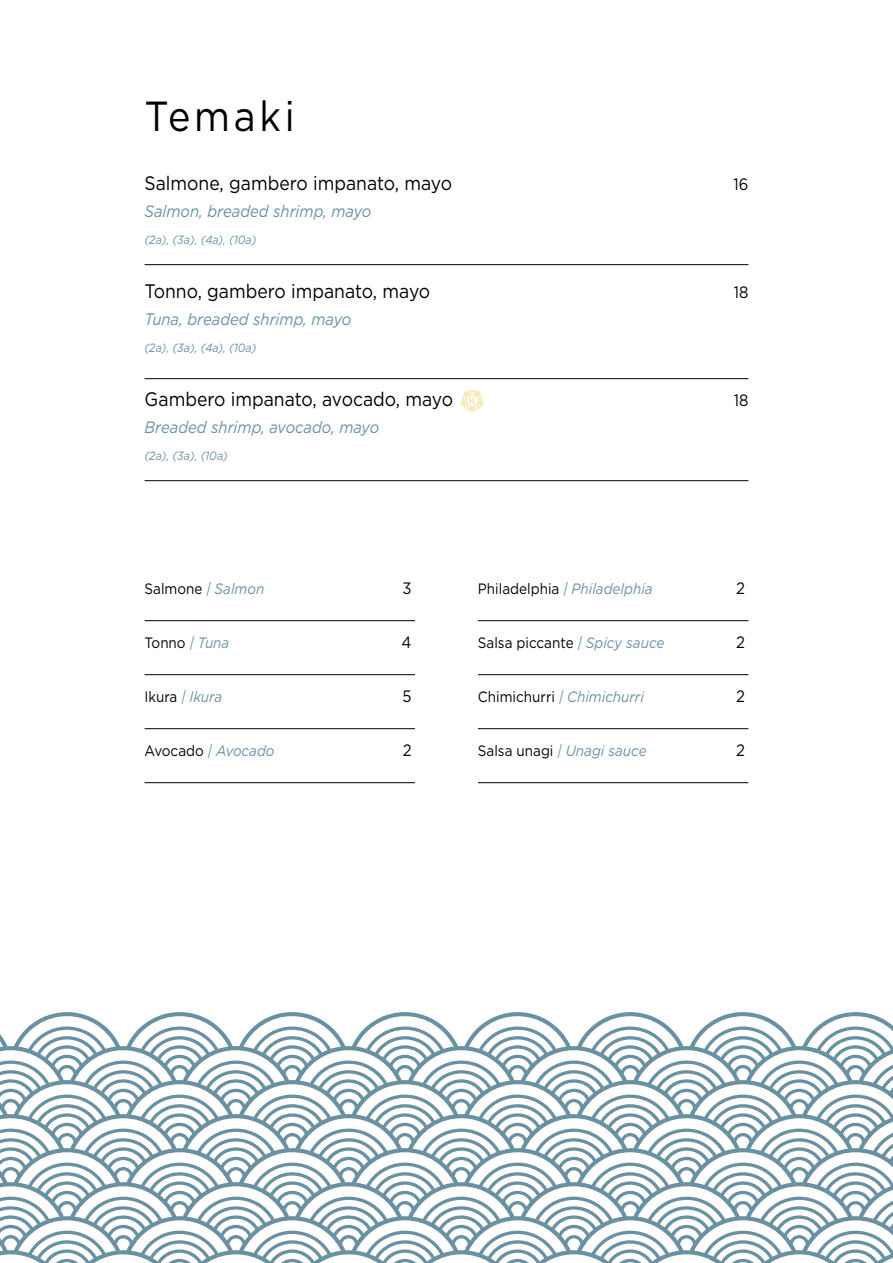
<style>
.page{position:relative;width:893px;height:1263px;background:#fff}
.page>*{position:absolute;margin:0;border:0;box-sizing:border-box;transform-origin:0 0}
.t1{font:42px "Gotham";letter-spacing:.1em;color:#000;scale:.9 1}
.t2{font:19.5px "Gotham";color:#000;scale:.9 1}
.t3{font:italic 16.5px "Gotham";color:#6891a2;scale:.9 1}
.t4{font:16.5px "Gotham";color:#000;scale:.9 1}
.t5{font:italic 15px "Gotham";color:#6891a2;scale:.9 1}
.t6{font:15px "Gotham";color:#000;scale:.9 1}
.t7{font:italic 12px "Gotham";color:#6891a2;scale:.9 1}
.s1{font-style:italic;color:#6891a2}
.s2{font-style:normal;color:#000}
</style>
<div class="page">
<hr style="left:145px;top:264px;width:603px;height:1px;background:#000">
<hr style="left:145px;top:378px;width:603px;height:1px;background:#000">
<hr style="left:145px;top:480px;width:603px;height:1px;background:#000">
<svg style="left:461px;top:390px;width:22px;height:21px"></svg>
<hr style="left:145px;top:620px;width:270px;height:1px;background:#000">
<hr style="left:145px;top:674px;width:270px;height:1px;background:#000">
<hr style="left:145px;top:728px;width:270px;height:1px;background:#000">
<hr style="left:145px;top:782px;width:270px;height:1px;background:#000">
<hr style="left:478px;top:620px;width:270px;height:1px;background:#000">
<hr style="left:478px;top:674px;width:270px;height:1px;background:#000">
<hr style="left:478px;top:728px;width:270px;height:1px;background:#000">
<hr style="left:478px;top:782px;width:270px;height:1px;background:#000">
<svg style="left:0;top:1012px;width:893px;height:251px"></svg>
<h1 class="t1" style="left:145px;top:90px;width:168px">Temaki</h1>
<h2 class="t2" style="left:145px;top:171px;width:343px">Salmone, gambero impanato, mayo</h2>
<p class="t4" style="left:733px;top:174px;width:18px">16</p>
<p class="t3" style="left:145px;top:201px;width:254px">Salmon, breaded shrimp, mayo</p>
<p class="t7" style="left:145px;top:232px;width:126px">(2a), (3a), (4a), (10a)</p>
<h2 class="t2" style="left:145px;top:279px;width:319px">Tonno, gambero impanato, mayo</h2>
<p class="t4" style="left:734px;top:282px;width:18px">18</p>
<p class="t3" style="left:145px;top:309px;width:231px">Tuna, breaded shrimp, mayo</p>
<p class="t7" style="left:145px;top:340px;width:126px">(2a), (3a), (4a), (10a)</p>
<h2 class="t2" style="left:145px;top:387px;width:344px">Gambero impanato, avocado, mayo</h2>
<p class="t4" style="left:734px;top:390px;width:18px">18</p>
<p class="t3" style="left:145px;top:417px;width:262px">Breaded shrimp, avocado, mayo</p>
<p class="t7" style="left:145px;top:448px;width:94px">(2a), (3a), (10a)</p>
<p class="t6" style="left:145px;top:579px;width:135px">Salmone <span class="s1">| Salmon</span></p>
<p class="t4" style="left:402px;top:578px;width:12px">3</p>
<p class="t6" style="left:145px;top:633px;width:96px">Tonno <span class="s1">| Tuna</span></p>
<p class="t4" style="left:402px;top:632px;width:13px">4</p>
<p class="t5" style="left:145px;top:687px;width:88px"><span class="s2">Ikura</span> | Ikura</p>
<p class="t4" style="left:402px;top:686px;width:12px">5</p>
<p class="t5" style="left:145px;top:741px;width:146px"><span class="s2">Avocado</span> | Avocado</p>
<p class="t4" style="left:403px;top:740px;width:11px">2</p>
<p class="t5" style="left:478px;top:579px;width:196px"><span class="s2">Philadelphia</span> | Philadelphia</p>
<p class="t4" style="left:736px;top:578px;width:11px">2</p>
<p class="t6" style="left:478px;top:633px;width:209px">Salsa piccante <span class="s1">| Spicy sauce</span></p>
<p class="t4" style="left:736px;top:632px;width:11px">2</p>
<p class="t5" style="left:478px;top:687px;width:186px"><span class="s2">Chimichurri</span> | Chimichurri</p>
<p class="t4" style="left:736px;top:686px;width:11px">2</p>
<p class="t5" style="left:478px;top:741px;width:189px"><span class="s2">Salsa unagi</span> | Unagi sauce</p>
<p class="t4" style="left:736px;top:740px;width:11px">2</p>
</div>
